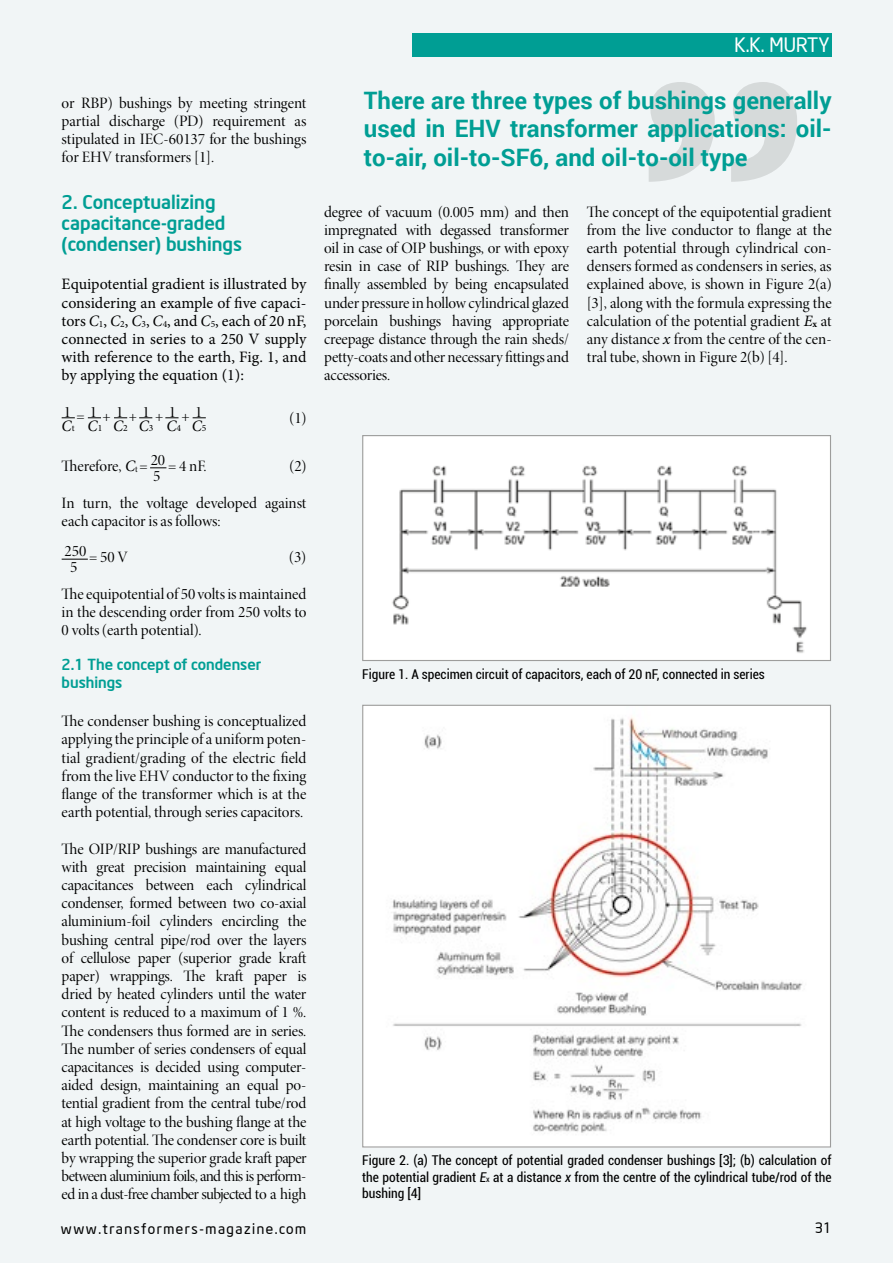
<style>
.page{position:relative;width:893px;height:1263px;background:#f1f5f6}
.page>*{position:absolute;margin:0;border:0;box-sizing:border-box;transform-origin:0 0}
.t1{font:700 24px/28.8px "Roboto";color:#009e94;text-align:justify}
.t2{font:19.5px "Neo Sans Intel";color:#fff}
.t3{font:500 18.75px/21px "Neo Sans Intel";color:#009e94}
.t4{font:15.9px/18.1px "Minion Pro Disp";letter-spacing:-.005em;color:#000;text-align:justify}
.t5{font:15.9px/18.1px "Minion Pro";letter-spacing:-.005em;color:#000;text-align:justify}
.t6{font:italic 15.9px "Minion Pro";color:#000}
.t7{font:500 15px/18px "Neo Sans Intel";color:#009e94}
.t8{font:14.25px "Neo Sans Intel";letter-spacing:.11em;color:#000}
.t9{font:condensed 13.5px/16.5px "Roboto";color:#000;text-align:justify}
.s1{font-style:italic}
.s2{font-size:9.6px}
.s3{font-style:normal;font-size:9.6px}
.s4{font-family:"Minion Pro";font-style:italic}
.s5{font-family:"Minion Pro";font-weight:700;font-size:9.6px}
.s6{font-size:8.1px}
</style>
<div class="page">
<svg style="left:649px;top:82px;width:148px;height:100px"></svg>
<img style="left:364px;top:707px;width:465px;height:438px">
<div style="left:363px;top:436px;width:467px;height:224px;background:#fff"></div>
<img style="left:392px;top:465px;width:415px;height:188px">
<div style="left:362px;top:435px;width:469px;height:226px;border:1px solid #9d9d9c"></div>
<svg style="left:62px;top:417px;width:13px;height:1px"></svg>
<svg style="left:88px;top:417px;width:13px;height:1px"></svg>
<svg style="left:114px;top:417px;width:13px;height:1px"></svg>
<svg style="left:139px;top:417px;width:13px;height:1px"></svg>
<svg style="left:165px;top:417px;width:14px;height:1px"></svg>
<svg style="left:150px;top:467px;width:16px;height:1px"></svg>
<svg style="left:62px;top:559px;width:26px;height:1px"></svg>
<svg style="left:193px;top:417px;width:13px;height:1px"></svg>
<div style="left:412px;top:33px;width:419px;height:24px;background:#009e94"></div>
<p class="t4" style="left:62px;top:94px;width:246px">or RBP) bushings by meeting stringent partial discharge (PD) requirement as stipulated in IEC-60137 for the bushings for EHV transformers [1].</p>
<p class="t3" style="left:62px;top:191px;width:182px">2. Conceptualizing capacitance-graded (condenser) bushings</p>
<p class="t5" style="left:62px;top:275px;width:246px">Equipotential gradient is illustrated by considering an example of five capaci&shy;tors <span class="s1">C</span><span class="s2">1</span>, <span class="s1">C</span><span class="s2">2</span>, <span class="s1">C</span><span class="s2">3</span>, <span class="s1">C</span><span class="s2">4</span>, and <span class="s1">C</span><span class="s2">5</span>, each of 20 nF, connected in series to a 250 V supply with reference to the earth, Fig. 1, and by applying the equation (1):</p>
<p class="t4" style="left:64px;top:403px;width:140px">1 = 1 + 1 + 1 + 1 + 1</p>
<p class="t4" style="left:289px;top:409px;width:18px">(1)</p>
<p class="t6" style="left:62px;top:415px;width:146px">C<span class="s3">t</span> C<span class="s3">1</span> C<span class="s3">2</span> C<span class="s3">3</span> C<span class="s3">4</span> C<span class="s3">5</span></p>
<p class="t4" style="left:62px;top:458px;width:146px">Therefore, <span class="s4">C</span><span class="s2">t</span> = 20 = 4 nF.</p>
<p class="t4" style="left:289px;top:458px;width:18px">(2)</p>
<p class="t4" style="left:62px;top:462px;width:246px;line-height:27.2px;text-indent:92px">5<br>In turn, the voltage developed against</p>
<p class="t4" style="left:62px;top:512px;width:161px">each capacitor is as follows:</p>
<p class="t4" style="left:65px;top:549px;width:65px">250 = 50 V</p>
<p class="t4" style="left:289px;top:549px;width:18px">(3)</p>
<p class="t4" style="left:62px;top:553px;width:246px;line-height:27.2px;text-indent:9px">5<br>The equipotential of 50 volts is maintained</p>
<p class="t4" style="left:62px;top:603px;width:246px">in the descending order from 250 volts to<br>0 volts (earth potential).</p>
<p class="t7" style="left:62px;top:655px;width:201px">2.1 The concept of condenser bushings</p>
<p class="t4" style="left:62px;top:712px;width:246px">The condenser bushing is conceptualized applying the principle of a uniform poten&shy;tial gradient/grading of the electric field from the live EHV conductor to the fixing flange of the transformer which is at the earth potential, through series capacitors.</p>
<p class="t4" style="left:62px;top:840px;width:246px">The OIP/RIP bushings are manufactured with great precision maintaining equal capacitances between each cylindrical condenser, formed between two co-axial aluminium-foil cylinders encircling the bushing central pipe/rod over the layers of cellulose paper (superior grade kraft paper) wrappings. The kraft paper is dried by heated cylinders until the water content is reduced to a maximum of 1 %.<br>The condensers thus formed are in series.<br>The number of series condensers of equal capacitances is decided using computer&shy;aided design, maintaining an equal po&shy;tential gradient from the central tube/rod at high voltage to the bushing flange at the earth potential. The condenser core is built by wrapping the superior grade kraft paper between aluminium foils, and this is perform&shy;ed in a dust-free chamber subjected to a high</p>
<p class="t2" style="left:734px;top:33px;width:96px">K.K. MURTY</p>
<h1 class="t1" style="left:364px;top:85px;width:469px">There are three types of bushings generally used in EHV transformer applications: oil&shy;to-air, oil-to-SF6, and oil-to-oil type</h1>
<p class="t4" style="left:324px;top:203px;width:246px">degree of vacuum (0.005 mm) and then impregnated with degassed transformer oil in case of OIP bushings, or with epoxy resin in case of RIP bushings. They are finally assembled by being encapsulated under pressure in hollow cylindrical glazed porcelain bushings having appropriate creepage distance through the rain sheds/ petty-coats and other necessary fittings and accessories.</p>
<p class="t4" style="left:587px;top:203px;width:246px">The concept of the equipotential gradient from the live conductor to flange at the earth potential through cylindrical con&shy;densers formed as condensers in series, as explained above, is shown in Figure 2(a) [3], along with the formula expressing the calculation of the potential gradient <span class="s4">E</span><span class="s5">x</span> at any distance <span class="s4">x</span> from the centre of the cen&shy;tral tube, shown in Figure 2(b) [4].</p>
<p class="t9" style="left:362px;top:665px;width:404px">Figure 1. A specimen circuit of capacitors, each of 20 nF, connected in series</p>
<p class="t9" style="left:362px;top:1151px;width:471px">Figure 2. (a) The concept of potential graded condenser bushings [3]; (b) calculation of the potential gradient <span class="s1">E</span><span class="s6">x</span> at a distance <span class="s1">x</span> from the centre of the cylindrical tube/rod of the bushing [4]</p>
<p class="t8" style="left:61px;top:1220px;width:247px">www.transformers-magazine.com</p>
<p class="t8" style="left:815px;top:1219px;width:18px">31</p>
</div>
